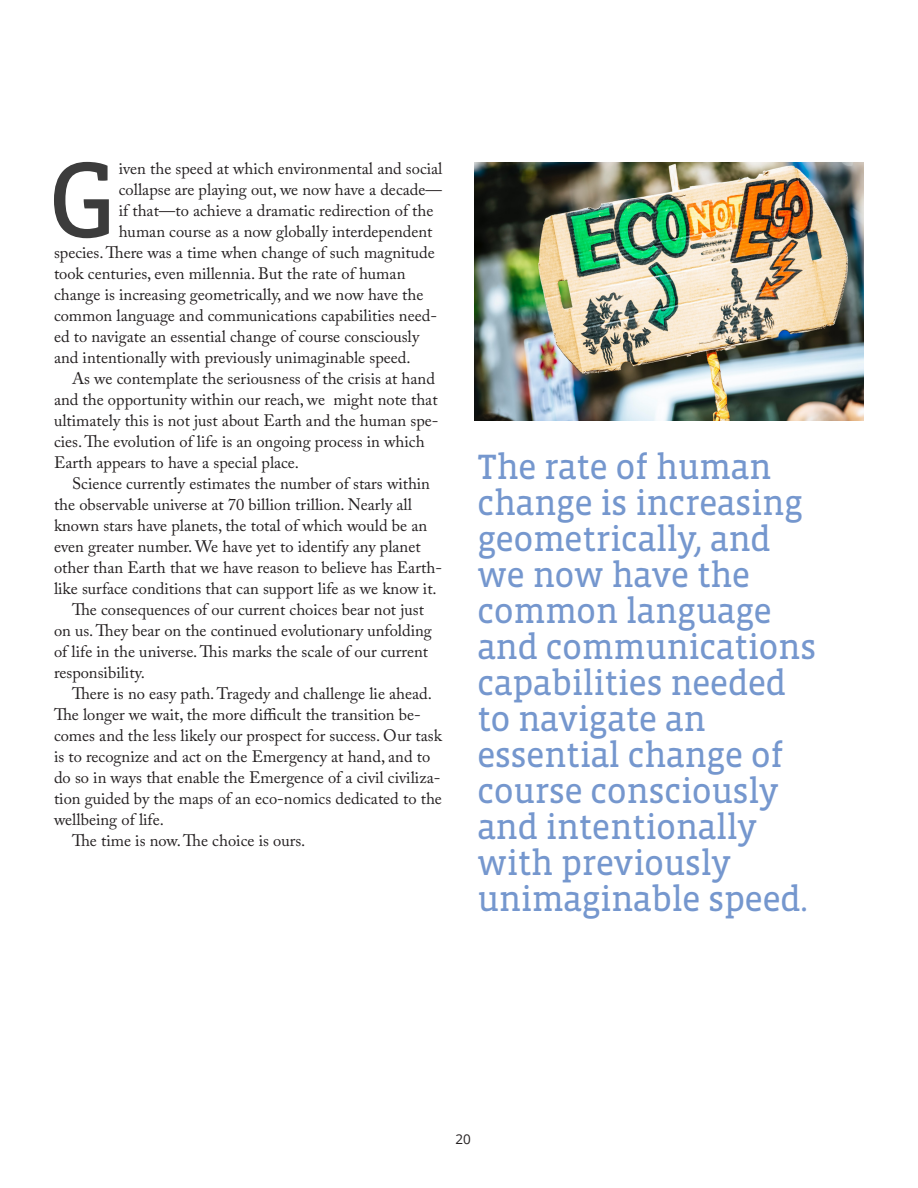
<style>
.page{position:relative;width:918px;height:1188px;background:#fff}
.page>*{position:absolute;margin:0;border:0;box-sizing:border-box;transform-origin:0 0}
.t1{font:109.95px "Vista Slab OT";color:#3c3c3c}
.t2{font:36px/36px "Vista Slab OT";letter-spacing:-.02em;color:#7597ce}
.t3{font:16.5px/21px "Adobe Caslon Pro";color:#231f20}
.t4{font:13.5px "Open Sans";color:#231f20}
</style>
<div class="page">
<img style="left:474px;top:162px;width:390px;height:258px">
<p class="t1" style="left:48px;top:144px;width:72px">G</p>
<p class="t3" style="left:119px;top:158px;width:325px">iven the speed at which environmental and social</p>
<p class="t3" style="left:119px;top:179px;width:325px">collapse are playing out, we now have a decade—</p>
<p class="t3" style="left:119px;top:200px;width:316px">if that—to achieve a dramatic redirection of the</p>
<p class="t3" style="left:119px;top:221px;width:315px">human course as a now globally interdependent</p>
<p class="t3" style="left:54px;top:242px;width:382px">species. There was a time when change of such magnitude</p>
<p class="t3" style="left:54px;top:263px;width:353px">took centuries, even millennia. But the rate of human</p>
<p class="t3" style="left:54px;top:284px;width:371px">change is increasing geometrically, and we now have the</p>
<p class="t3" style="left:54px;top:305px;width:385px">common language and communications capabilities need-</p>
<p class="t3" style="left:54px;top:326px;width:367px">ed to navigate an essential change of course consciously</p>
<p class="t3" style="left:54px;top:347px;width:358px">and intentionally with previously unimaginable speed.</p>
<p class="t3" style="left:54px;top:368px;width:386px;text-indent:18px">As we contemplate the seriousness of the crisis at hand and the opportunity within our reach, we might note that ultimately this is not just about Earth and the human spe&shy;cies. The evolution of life is an ongoing process in which Earth appears to have a special place.</p>
<p class="t3" style="left:54px;top:473px;width:390px;text-indent:18px">Science currently estimates the number of stars within the observable universe at 70 billion trillion. Nearly all known stars have planets, the total of which would be an even greater number. We have yet to identify any planet other than Earth that we have reason to believe has Earth&shy;like surface conditions that can support life as we know it.</p>
<p class="t3" style="left:54px;top:599px;width:379px;text-indent:18px">The consequences of our current choices bear not just on us. They bear on the continued evolutionary unfolding of life in the universe. This marks the scale of our current responsibility.</p>
<p class="t3" style="left:54px;top:683px;width:389px;text-indent:18px">There is no easy path. Tragedy and challenge lie ahead.<br>The longer we wait, the more difficult the transition be&shy;comes and the less likely our prospect for success. Our task is to recognize and act on the Emergency at hand, and to do so in ways that enable the Emergence of a civil civiliza&shy;tion guided by the maps of an eco-nomics dedicated to the wellbeing of life.</p>
<p class="t3" style="left:72px;top:830px;width:235px">The time is now. The choice is ours.</p>
<p class="t2" style="left:477px;top:449px;width:341px">The rate of human change is increasing geometrically, and we now have the common language and communications capabilities needed to navigate an essential change of course consciously and intentionally with previously unimaginable speed.</p>
<p class="t4" style="left:455px;top:1130px;width:17px">20</p>
</div>
